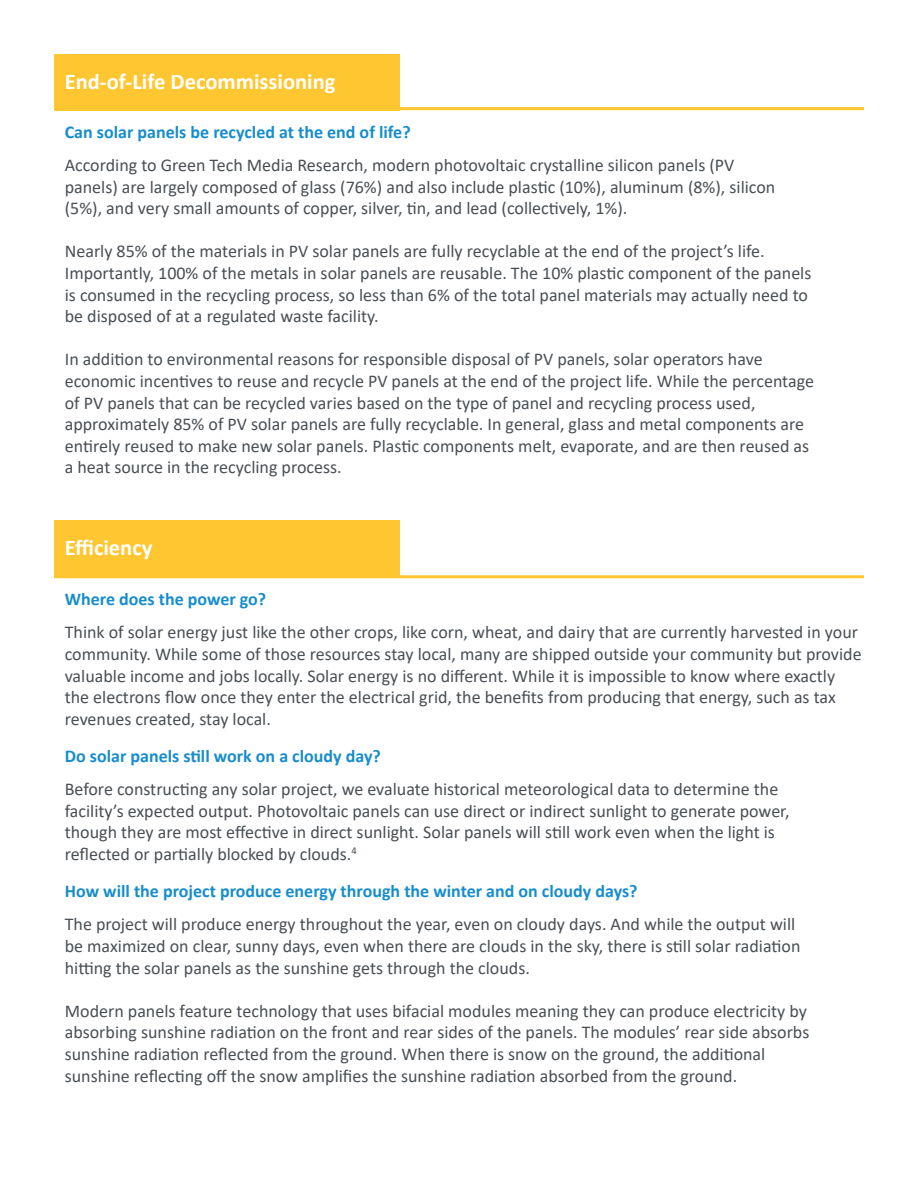
<style>
.page{position:relative;width:918px;height:1188px;background:#fff}
.page>*{position:absolute;margin:0;border:0;box-sizing:border-box;transform-origin:0 0}
.t1{font:700 22.5px "Calibri";color:#fff}
.t2{font:18px/21.6px "Calibri";color:#494f54}
.t3{font:700 18px "Calibri";color:#178dcc}
</style>
<div class="page">
<div style="left:54px;top:54px;width:346px;height:56px;background:#fec630"></div>
<hr style="left:54px;top:107px;width:810px;height:3px;background:#fec62e">
<div style="left:54px;top:521px;width:346px;height:56px;background:#fec630"></div>
<hr style="left:54px;top:575px;width:810px;height:3px;background:#fec62e">
<p class="t1" style="left:65px;top:65px;width:272px">End-of-Life Decommissioning</p>
<p class="t3" style="left:65px;top:120px;width:347px">Can solar panels be recycled at the end of life?</p>
<p class="t2" style="left:65px;top:154px;width:671px">According to Green Tech Media Research, modern photovoltaic crystalline silicon panels (PV</p>
<p class="t2" style="left:65px;top:175px;width:712px">panels) are largely composed of glass (76%) and also include plastic (10%), aluminum (8%), silicon</p>
<p class="t2" style="left:65px;top:197px;width:564px">(5%), and very small amounts of copper, silver, tin, and lead (collectively, 1%).</p>
<p class="t2" style="left:65px;top:240px;width:701px">Nearly 85% of the materials in PV solar panels are fully recyclable at the end of the project’s life.</p>
<p class="t2" style="left:65px;top:262px;width:748px">Importantly, 100% of the metals in solar panels are reusable. The 10% plastic component of the panels</p>
<p class="t2" style="left:65px;top:283px;width:745px">is consumed in the recycling process, so less than 6% of the total panel materials may actually need to</p>
<p class="t2" style="left:65px;top:305px;width:315px">be disposed of at a regulated waste facility.</p>
<p class="t2" style="left:65px;top:348px;width:699px">In addition to environmental reasons for responsible disposal of PV panels, solar operators have</p>
<p class="t2" style="left:65px;top:370px;width:751px">economic incentives to reuse and recycle PV panels at the end of the project life. While the percentage</p>
<p class="t2" style="left:65px;top:391px;width:692px">of PV panels that can be recycled varies based on the type of panel and recycling process used,</p>
<p class="t2" style="left:65px;top:413px;width:741px">approximately 85% of PV solar panels are fully recyclable. In general, glass and metal components are</p>
<p class="t2" style="left:65px;top:434px;width:746px">entirely reused to make new solar panels. Plastic components melt, evaporate, and are then reused as</p>
<p class="t2" style="left:65px;top:456px;width:278px">a heat source in the recycling process.</p>
<p class="t1" style="left:65px;top:532px;width:89px">Efficiency</p>
<p class="t3" style="left:65px;top:586px;width:203px">Where does the power go?</p>
<p class="t2" style="left:65px;top:621px;width:798px">Think of solar energy just like the other crops, like corn, wheat, and dairy that are currently harvested in your community. While some of those resources stay local, many are shipped outside your community but provide valuable income and jobs locally. Solar energy is no different. While it is impossible to know where exactly the electrons flow once they enter the electrical grid, the benefits from producing that energy, such as tax revenues created, stay local.</p>
<p class="t3" style="left:65px;top:743px;width:318px">Do solar panels still work on a cloudy day?</p>
<p class="t2" style="left:65px;top:778px;width:715px">Before constructing any solar project, we evaluate historical meteorological data to determine the</p>
<p class="t2" style="left:65px;top:799px;width:726px">facility’s expected output. Photovoltaic panels can use direct or indirect sunlight to generate power,</p>
<p class="t2" style="left:65px;top:821px;width:712px">though they are most effective in direct sunlight. Solar panels will still work even when the light is</p>
<p class="t2" style="left:65px;top:843px;width:293px">reflected or partially blocked by clouds.<sup>4</sup></p>
<p class="t3" style="left:65px;top:878px;width:574px">How will the project produce energy through the winter and on cloudy days?</p>
<p class="t2" style="left:65px;top:913px;width:732px">The project will produce energy throughout the year, even on cloudy days. And while the output will</p>
<p class="t2" style="left:65px;top:935px;width:737px">be maximized on clear, sunny days, even when there are clouds in the sky, there is still solar radiation</p>
<p class="t2" style="left:65px;top:956px;width:467px">hitting the solar panels as the sunshine gets through the clouds.</p>
<p class="t2" style="left:65px;top:1000px;width:744px">Modern panels feature technology that uses bifacial modules meaning they can produce electricity by</p>
<p class="t2" style="left:65px;top:1021px;width:746px">absorbing sunshine radiation on the front and rear sides of the panels. The modules’ rear side absorbs</p>
<p class="t2" style="left:65px;top:1043px;width:702px">sunshine radiation reflected from the ground. When there is snow on the ground, the additional</p>
<p class="t2" style="left:65px;top:1064px;width:674px">sunshine reflecting off the snow amplifies the sunshine radiation absorbed from the ground.</p>
</div>
